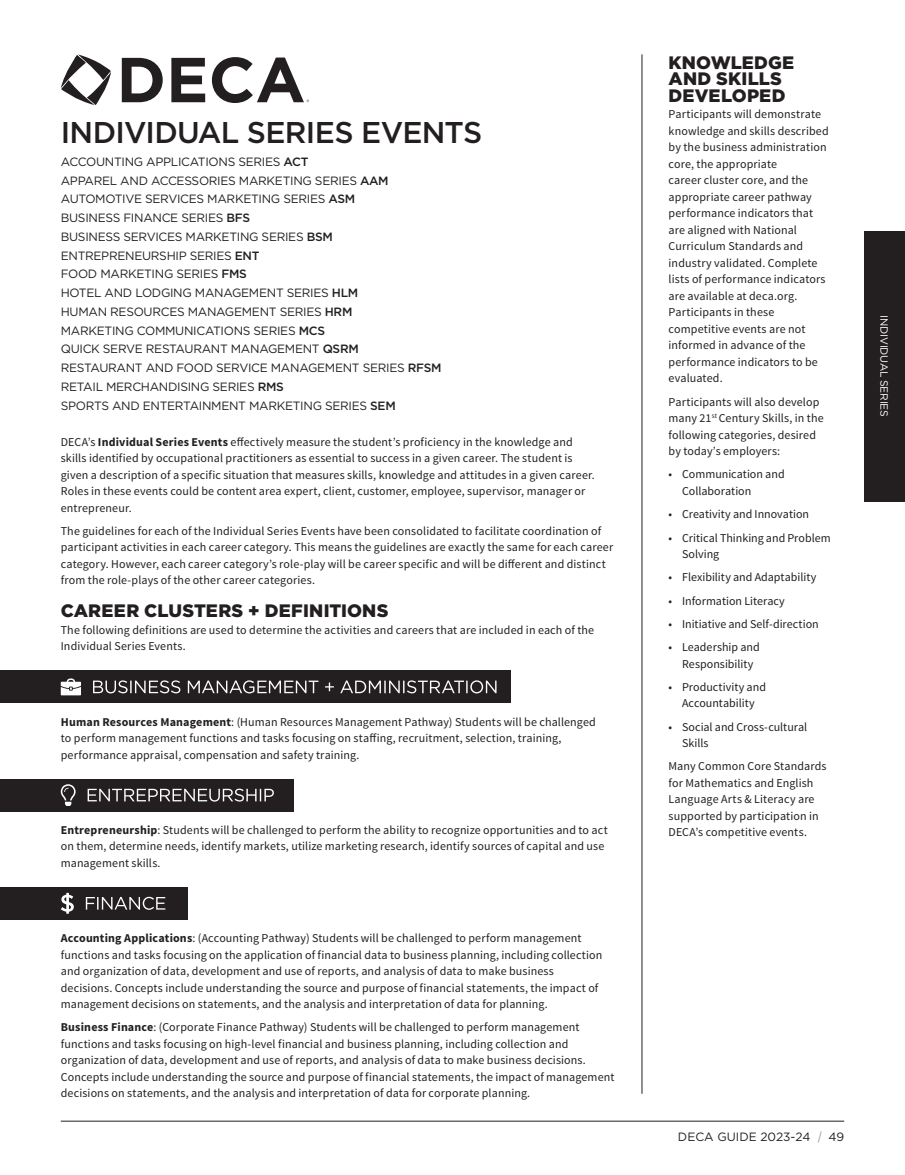
<style>
.page{position:relative;width:905px;height:1175px;background:#fff}
.page>*{position:absolute;margin:0;border:0;box-sizing:border-box;transform-origin:0 0}
.Banner_Event_Title{font:500 30px "Gotham";letter-spacing:-.025em;color:#231f20}
.Subhead_1_Indent{font:900 18px/16.5px "Gotham";letter-spacing:.01em;color:#231f20}
.Text{font:12px/16.5px "Source Sans Pro";letter-spacing:.01em;color:#231f20}
.Text_NS{font:12px/16.5px "Source Sans Pro";letter-spacing:.01em;color:#231f20}
.Text_NS-2{font:12px "Gotham";letter-spacing:-.025em;color:#231f20}
.Text_NS-3{font:12px "Gotham";color:#231f20}
.t1{font:10.5px "Gotham";letter-spacing:-.025em;color:#fff}
.s1{font-weight:500}
.s2{font-weight:700}
.s3{font-style:italic;color:#939598}
</style>
<div class="page">
<div style="left:864px;top:231px;width:40px;height:270px;background:#231f20"></div>
<hr style="left:61px;top:1120px;width:783px;height:1px;background:#231f20">
<hr style="left:641px;top:54px;width:1px;height:1039px;background:#231f20">
<svg style="left:61px;top:54px;width:248px;height:51px"></svg>
<div style="left:0;top:887px;width:187px;height:32px;background:#231f20"></div>
<svg style="left:86px;top:896px;width:79px;height:13px"></svg>
<svg style="left:61px;top:893px;width:13px;height:20px"></svg>
<div style="left:0;top:670px;width:510px;height:33px;background:#231f20"></div>
<svg style="left:93px;top:680px;width:403px;height:13px"></svg>
<svg style="left:61px;top:678px;width:20px;height:17px"></svg>
<div style="left:0;top:779px;width:293px;height:32px;background:#231f20"></div>
<svg style="left:88px;top:788px;width:186px;height:13px"></svg>
<svg style="left:61px;top:784px;width:15px;height:22px"></svg>
<p class="Banner_Event_Title" style="left:61px;top:112px;width:423px">INDIVIDUAL SERIES EVENTS</p>
<p class="Text_NS-2" style="left:61px;top:154px;width:249px">ACCOUNTING APPLICATIONS SERIES <span class="s1">ACT</span></p>
<p class="Text_NS-2" style="left:61px;top:172px;width:329px">APPAREL AND ACCESSORIES MARKETING SERIES <span class="s1">AAM</span></p>
<p class="Text_NS-2" style="left:61px;top:191px;width:296px">AUTOMOTIVE SERVICES MARKETING SERIES <span class="s1">ASM</span></p>
<p class="Text_NS-2" style="left:61px;top:210px;width:191px">BUSINESS FINANCE SERIES <span class="s1">BFS</span></p>
<p class="Text_NS-2" style="left:61px;top:229px;width:273px">BUSINESS SERVICES MARKETING SERIES <span class="s1">BSM</span></p>
<p class="Text_NS-2" style="left:61px;top:247px;width:200px">ENTREPRENEURSHIP SERIES <span class="s1">ENT</span></p>
<p class="Text_NS-2" style="left:61px;top:266px;width:188px">FOOD MARKETING SERIES <span class="s1">FMS</span></p>
<p class="Text_NS-2" style="left:61px;top:285px;width:299px">HOTEL AND LODGING MANAGEMENT SERIES <span class="s1">HLM</span></p>
<p class="Text_NS-2" style="left:61px;top:304px;width:293px">HUMAN RESOURCES MANAGEMENT SERIES <span class="s1">HRM</span></p>
<p class="Text_NS-2" style="left:61px;top:322px;width:266px">MARKETING COMMUNICATIONS SERIES <span class="s1">MCS</span></p>
<p class="Text_NS-2" style="left:61px;top:341px;width:299px">QUICK SERVE RESTAURANT MANAGEMENT <span class="s1">QSRM</span></p>
<p class="Text_NS-2" style="left:61px;top:360px;width:382px">RESTAURANT AND FOOD SERVICE MANAGEMENT SERIES <span class="s1">RFSM</span></p>
<p class="Text_NS-2" style="left:61px;top:379px;width:224px">RETAIL MERCHANDISING SERIES <span class="s1">RMS</span></p>
<p class="Text_NS-2" style="left:61px;top:397px;width:336px">SPORTS AND ENTERTAINMENT MARKETING SERIES <span class="s1">SEM</span></p>
<p class="Text" style="left:61px;top:433px;width:535px">DECA’s <span class="s2">Individual Series Events</span> effectively measure the student’s proficiency in the knowledge and skills identified by occupational practitioners as essential to success in a given career. The student is given a description of a specific situation that measures skills, knowledge and attitudes in a given career.<br>Roles in these events could be content area expert, client, customer, employee, supervisor, manager or entrepreneur.</p>
<p class="Text" style="left:61px;top:523px;width:554px">The guidelines for each of the Individual Series Events have been consolidated to facilitate coordination of participant activities in each career category. This means the guidelines are exactly the same for each career category. However, each career category’s role-play will be career specific and will be different and distinct from the role-plays of the other career categories.</p>
<p class="Subhead_1_Indent" style="left:61px;top:602px;width:329px">CAREER CLUSTERS + DEFINITIONS</p>
<p class="Text_NS" style="left:61px;top:622px;width:535px">The following definitions are used to determine the activities and careers that are included in each of the<br>Individual Series Events.</p>
<p class="Text" style="left:61px;top:713px;width:536px"><span class="s2">Human Resources Management</span>: (Human Resources Management Pathway) Students will be challenged to perform management functions and tasks focusing on staffing, recruitment, selection, training, performance appraisal, compensation and safety training.</p>
<p class="Subhead_1_Indent" style="left:668px;top:54px;width:127px">KNOWLEDGE<br>AND SKILLS<br>DEVELOPED</p>
<p class="Text" style="left:668px;top:106px;width:162px">Participants will demonstrate knowledge and skills described by the business administration core, the appropriate<br>career cluster core, and the appropriate career pathway performance indicators that are aligned with National<br>Curriculum Standards and industry validated. Complete lists of performance indicators are available at deca.org.<br>Participants in these competitive events are not informed in advance of the performance indicators to be evaluated.</p>
<p class="Text" style="left:668px;top:394px;width:157px">Participants will also develop many 21<sup>st</sup> Century Skills, in the following categories, desired by today’s employers:</p>
<p class="Text_NS" style="left:682px;top:466px;width:104px;text-indent:-14px">• Communication and<br>Collaboration</p>
<p class="Text_NS" style="left:668px;top:506px;width:142px">• Creativity and Innovation</p>
<p class="Text_NS" style="left:682px;top:529px;width:150px;text-indent:-14px">• Critical Thinking and Problem<br>Solving</p>
<p class="Text_NS" style="left:668px;top:569px;width:149px">• Flexibility and Adaptability</p>
<p class="Text_NS" style="left:668px;top:592px;width:118px">• Information Literacy</p>
<p class="Text_NS" style="left:668px;top:616px;width:152px">• Initiative and Self-direction</p>
<p class="Text_NS" style="left:668px;top:639px;width:93px;text-align:center">• Leadership and<br>Responsibility</p>
<p class="Text_NS" style="left:668px;top:679px;width:99px;text-align:center">• Productivity and<br>Accountability</p>
<p class="Text_NS" style="left:682px;top:718px;width:127px;text-indent:-14px">• Social and Cross-cultural<br>Skills</p>
<p class="Text" style="left:668px;top:758px;width:159px">Many Common Core Standards for Mathematics and English<br>Language Arts &amp; Literacy are supported by participation in</p>
<p class="Text_NS" style="left:61px;top:821px;width:548px"><span class="s2">Entrepreneurship</span>: Students will be challenged to perform the ability to recognize opportunities and to act</p>
<p class="Text" style="left:668px;top:824px;width:140px">DECA’s competitive events.</p>
<p class="Text_NS" style="left:61px;top:838px;width:545px">on them, determine needs, identify markets, utilize marketing research, identify sources of capital and use management skills.</p>
<p class="Text_NS" style="left:61px;top:930px;width:543px"><span class="s2">Accounting Applications</span>: (Accounting Pathway) Students will be challenged to perform management functions and tasks focusing on the application of financial data to business planning, including collection and organization of data, development and use of reports, and analysis of data to make business decisions. Concepts include understanding the source and purpose of financial statements, the impact of management decisions on statements, and the analysis and interpretation of data for planning.</p>
<p class="Text_NS" style="left:61px;top:1019px;width:555px"><span class="s2">Business Finance</span>: (Corporate Finance Pathway) Students will be challenged to perform management functions and tasks focusing on high-level financial and business planning, including collection and organization of data, development and use of reports, and analysis of data to make business decisions.<br>Concepts include understanding the source and purpose of financial statements, the impact of management decisions on statements, and the analysis and interpretation of data for corporate planning.</p>
<p class="Text_NS-3" style="left:678px;top:1129px;width:168px">DECA GUIDE 2023-24 <span class="s3">|</span> 49</p>
<p class="t1" style="left:890px;top:315px;width:103px;rotate:90deg">INDIVIDUAL SERIES</p>
</div>
